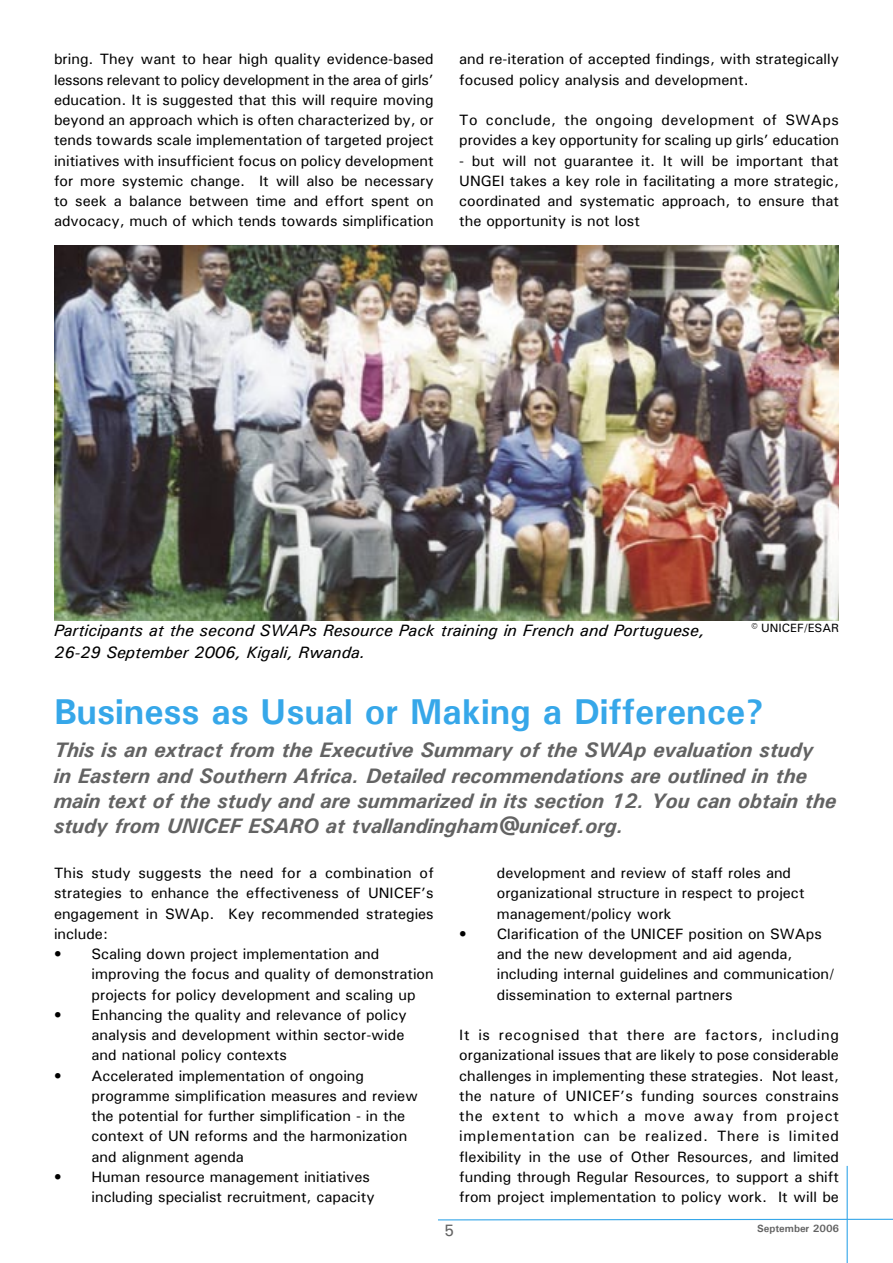
<style>
.page{position:relative;width:893px;height:1263px;background:#fff}
.page>*{position:absolute;margin:0;border:0;box-sizing:border-box;transform-origin:0 0}
.Heading_1{font:700 36px "Univers";color:#36a7e9}
.sub_heading_1{font:italic 700 21px/25.2px "Univers";color:#636363}
.Body_text_1{font:italic 500 16.5px "Univers";color:#000}
.t1{font:500 16.5px "Univers";color:#636363}
.Body_text{font:500 15px/20.2px "Univers";color:#000}
.Footnotes{font:500 12px "Univers";color:#000}
.t2{font:700 10.5px "Univers";color:#636363}
</style>
<div class="page">
<svg style="left:438px;top:1218px;width:455px;height:3px"></svg>
<hr style="left:847px;top:1166px;width:1px;height:97px;background:#36a7e9">
<img style="left:54px;top:245px;width:785px;height:376px">
<p class="Body_text" style="left:54px;top:49px;width:381px;text-align:justify">bring. They want to hear high quality evidence-based lessons relevant to policy development in the area of girls’ education. It is suggested that this will require moving beyond an approach which is often characterized by, or tends towards scale implementation of targeted project initiatives with insufficient focus on policy development for more systemic change. It will also be necessary to seek a balance between time and effort spent on advocacy, much of which tends towards simplification</p>
<p class="Body_text" style="left:459px;top:49px;width:381px">and re-iteration of accepted findings, with strategically focused policy analysis and development.</p>
<p class="Body_text" style="left:459px;top:109px;width:381px">To conclude, the ongoing development of SWAps provides a key opportunity for scaling up girls’ education</p>
<p class="Body_text" style="left:459px;top:150px;width:381px;text-align:justify">- but will not guarantee it. It will be important that UNGEI takes a key role in facilitating a more strategic, coordinated and systematic approach, to ensure that the opportunity is not lost</p>
<p class="Body_text_1" style="left:54px;top:620px;width:652px">Participants at the second SWAPs Resource Pack training in French and Portuguese,</p>
<p class="Footnotes" style="left:751px;top:620px;width:89px">© UNICEF/ESAR</p>
<p class="Body_text_1" style="left:54px;top:641px;width:313px">26-29 September 2006, Kigali, Rwanda.</p>
<p class="Heading_1" style="left:54px;top:688px;width:711px">Business as Usual or Making a Difference?</p>
<p class="sub_heading_1" style="left:54px;top:737px;width:784px">This is an extract from the Executive Summary of the SWAp evaluation study<br>in Eastern and Southern Africa. Detailed recommendations are outlined in the main text of the study and are summarized in its section 12. You can obtain the study from UNICEF ESARO at tvallandingham@unicef.org.</p>
<p class="Body_text" style="left:54px;top:862px;width:381px;text-align:justify">This study suggests the need for a combination of strategies to enhance the effectiveness of UNICEF’s engagement in SWAp. Key recommended strategies include:</p>
<p class="Body_text" style="left:92px;top:943px;width:344px;text-indent:-38px">• Scaling down project implementation and improving the focus and quality of demonstration projects for policy development and scaling up</p>
<p class="Body_text" style="left:92px;top:1004px;width:317px;text-indent:-38px">• Enhancing the quality and relevance of policy analysis and development within sector-wide and national policy contexts</p>
<p class="Body_text" style="left:92px;top:1065px;width:328px;text-indent:-38px">• Accelerated implementation of ongoing programme simplification measures and review the potential for further simplification - in the context of UN reforms and the harmonization and alignment agenda</p>
<p class="Body_text" style="left:92px;top:1166px;width:285px;text-indent:-38px">• Human resource management initiatives including specialist recruitment, capacity</p>
<p class="Body_text" style="left:497px;top:862px;width:309px">development and review of staff roles and organizational structure in respect to project management/policy work</p>
<p class="Body_text" style="left:497px;top:923px;width:339px;text-indent:-38px">• Clarification of the UNICEF position on SWAps and the new development and aid agenda, including internal guidelines and communication/ dissemination to external partners</p>
<p class="Body_text" style="left:459px;top:1024px;width:381px;text-align:justify">It is recognised that there are factors, including organizational issues that are likely to pose considerable challenges in implementing these strategies. Not least, the nature of UNICEF’s funding sources constrains the extent to which a move away from project implementation can be realized. There is limited flexibility in the use of Other Resources, and limited funding through Regular Resources, to support a shift from project implementation to policy work. It will be</p>
<p class="t1" style="left:444px;top:1220px;width:12px">5</p>
<p class="t2" style="left:757px;top:1222px;width:84px">September 2006</p>
</div>
